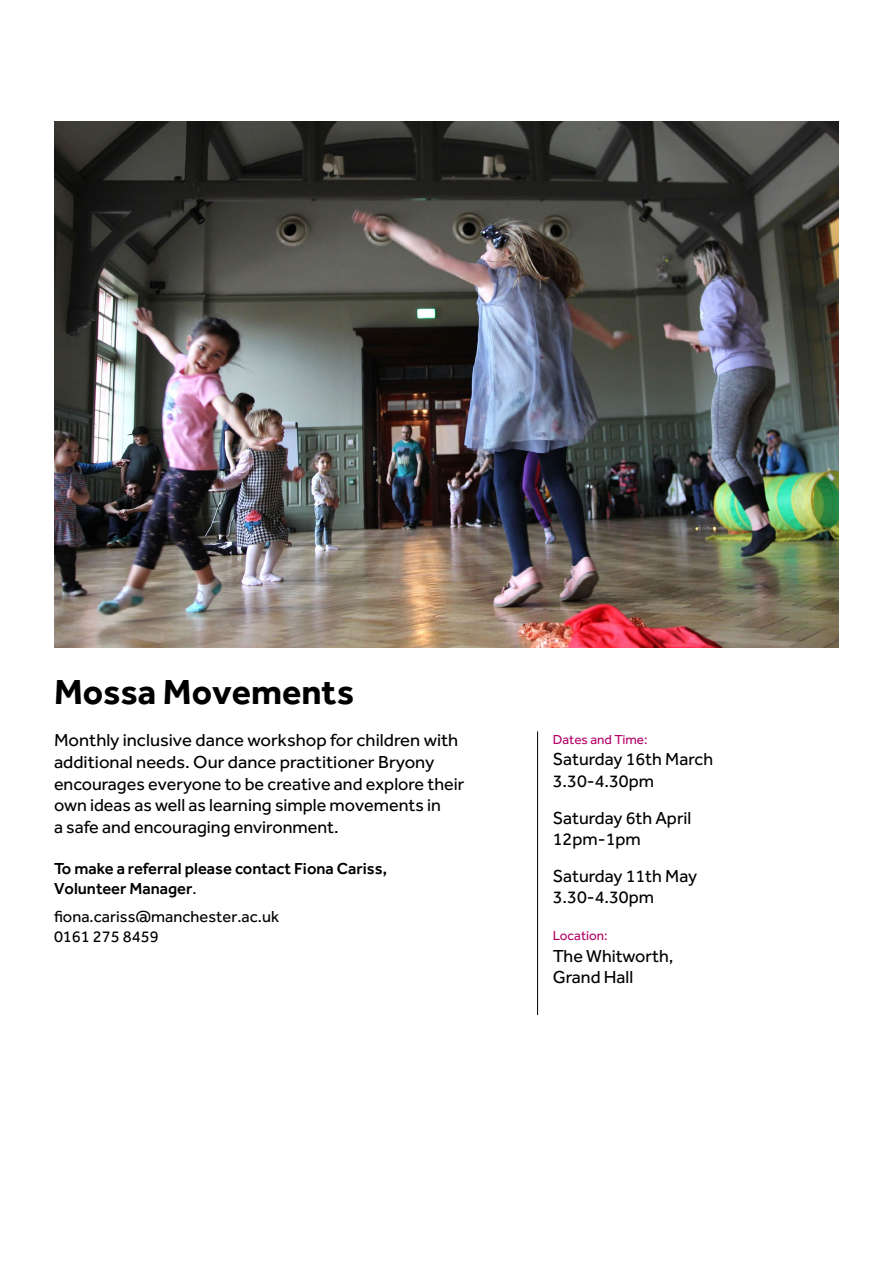
<style>
.page{position:relative;width:893px;height:1263px;background:#fff}
.page>*{position:absolute;margin:0;border:0;box-sizing:border-box;transform-origin:0 0}
.t1{font:700 36px "Effra";color:#000}
.t2{font:18px/21.6px "Effra";color:#000}
.t3{font:500 16.5px/19.8px "Effra";color:#000}
.t4{font:16.5px/19.8px "Effra";color:#000}
.t5{font:13.5px "Effra";color:#b40067}
.s1{font-weight:400}
</style>
<div class="page">
<img style="left:54px;top:121px;width:785px;height:527px">
<hr style="left:537px;top:731px;width:1px;height:284px;background:#000">
<h1 class="t1" style="left:54px;top:670px;width:301px">Mossa Movements</h1>
<p class="t2" style="left:54px;top:729px;width:412px">Monthly inclusive dance workshop for children with additional needs. Our dance practitioner Bryony encourages everyone to be creative and explore their own ideas as well as learning simple movements in<br>a safe and encouraging environment.</p>
<p class="t3" style="left:54px;top:858px;width:335px">To make a referral please contact Fiona Cariss,<br>Volunteer Manager<span class="s1">.</span></p>
<p class="t4" style="left:54px;top:907px;width:227px">fiona.cariss@manchester.ac.uk<br>0161 275 8459</p>
<p class="t5" style="left:553px;top:731px;width:96px">Dates and Time:</p>
<p class="t2" style="left:553px;top:748px;width:162px">Saturday 16th March<br>3.30-4.30pm</p>
<p class="t2" style="left:553px;top:806px;width:140px">Saturday 6th April<br>12pm-1pm</p>
<p class="t2" style="left:553px;top:865px;width:146px">Saturday 11th May<br>3.30-4.30pm</p>
<p class="t5" style="left:553px;top:927px;width:56px">Location:</p>
<p class="t2" style="left:553px;top:944px;width:122px">The Whitworth,<br>Grand Hall</p>
</div>
